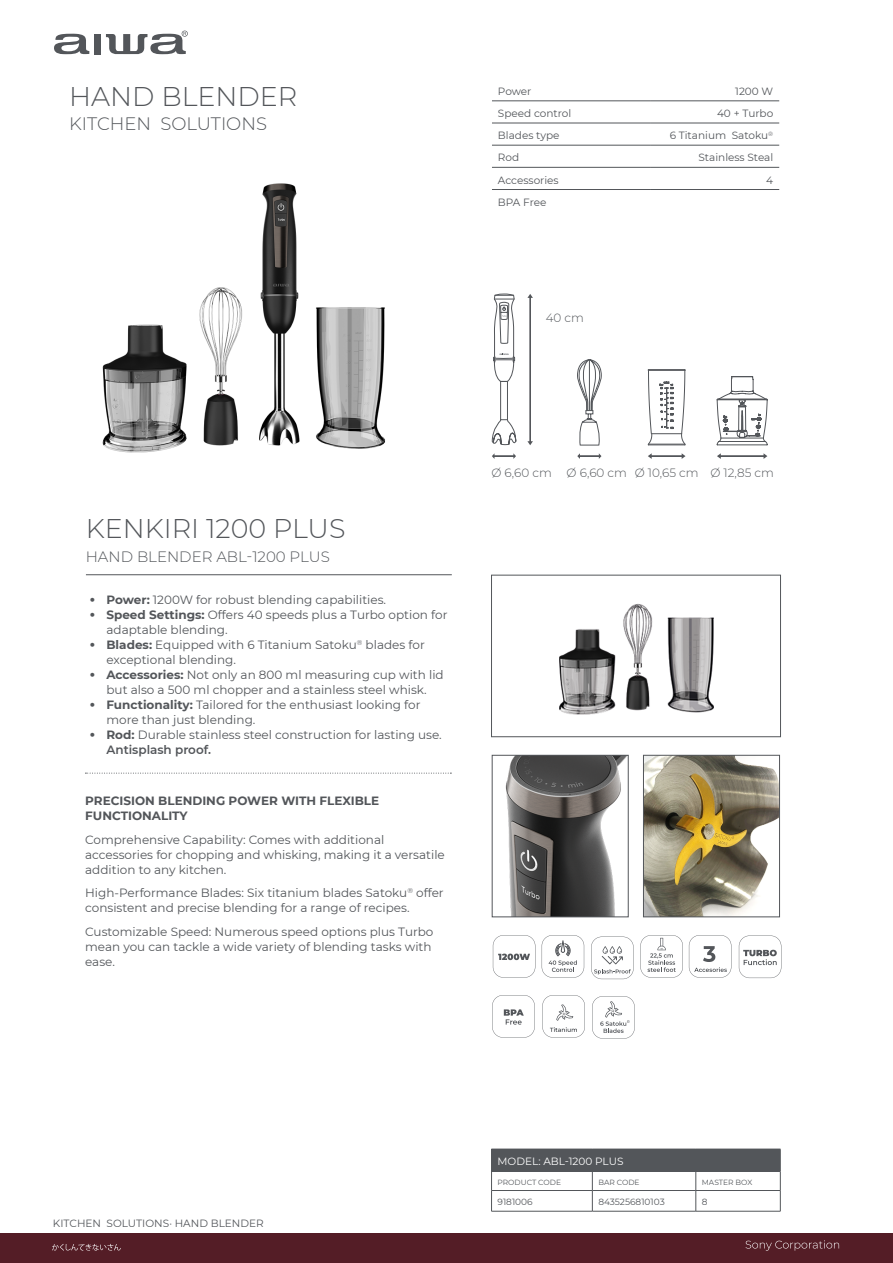
<style>
.page{position:relative;width:893px;height:1263px;background:#fff}
.page>*{position:absolute;margin:0;border:0;box-sizing:border-box;transform-origin:0 0}
.t1{font:300 27px "Montserrat";color:#53565a}
.t2{font:300 18px "Montserrat";color:#53565a}
.t3{font:300 15px "Montserrat";color:#53565a}
.t4{font:12px/15px "Montserrat";color:#53565a}
.t5{font:700 12px/15px "Montserrat";color:#53565a}
.t6{font:300 12px "Montserrat";color:#53565a}
.t7{font:10.5px "Montserrat";color:#53565a}
.t8{font:10.5px "Montserrat";color:#fff}
.t9{font:9px "Montserrat";color:#53565a}
.t10{font:7.5px "Montserrat";color:#53565a}
.s1{font-family:"Arial";font-weight:900}
.s2{font-weight:700}
.s3{font-weight:600}
</style>
<div class="page">
<div style="left:0;top:1233px;width:893px;height:30px;background:#541d26"></div>
<svg style="left:54px;top:33px;width:35px;height:21px"></svg>
<div style="left:94px;top:34px;width:7px;height:20px;background:#53565a"></div>
<svg style="left:106px;top:31px;width:82px;height:23px"></svg>
<svg style="left:52px;top:1244px;width:69px;height:7px"></svg>
<hr style="left:86px;top:574px;width:366px;height:1px;background:#53565a">
<div style="left:492px;top:1149px;width:288px;height:22px;background:#53565a"></div>
<hr style="left:491px;top:1171px;width:101px;height:1px;background:#53565a">
<hr style="left:592px;top:1171px;width:104px;height:1px;background:#53565a">
<hr style="left:696px;top:1171px;width:84px;height:1px;background:#53565a">
<hr style="left:491px;top:1190px;width:101px;height:1px;background:#53565a">
<svg style="left:491px;top:1149px;width:1px;height:62px"></svg>
<hr style="left:592px;top:1190px;width:104px;height:1px;background:#53565a">
<svg style="left:592px;top:1172px;width:1px;height:39px"></svg>
<hr style="left:696px;top:1190px;width:84px;height:1px;background:#53565a">
<svg style="left:696px;top:1172px;width:1px;height:39px"></svg>
<svg style="left:780px;top:1149px;width:1px;height:62px"></svg>
<hr style="left:491px;top:1211px;width:101px;height:1px;background:#53565a">
<hr style="left:592px;top:1211px;width:104px;height:1px;background:#53565a">
<hr style="left:696px;top:1211px;width:84px;height:1px;background:#53565a">
<img style="left:559px;top:603px;width:155px;height:112px">
<div style="left:491px;top:575px;width:290px;height:162px;border:1px solid #53565a"></div>
<img style="left:505px;top:757px;width:121px;height:158px">
<div style="left:492px;top:755px;width:136px;height:162px;border:1px solid #53565a"></div>
<img style="left:645px;top:757px;width:133px;height:158px">
<div style="left:643px;top:755px;width:137px;height:162px;border:1px solid #53565a"></div>
<svg style="left:85px;top:773px;width:366px;height:1px"></svg>
<img style="left:102px;top:183px;width:283px;height:270px">
<svg style="left:493px;top:935px;width:42px;height:43px"></svg>
<svg style="left:542px;top:935px;width:42px;height:43px"></svg>
<svg style="left:640px;top:935px;width:43px;height:43px"></svg>
<div style="left:651px;top:456px;width:32px;height:1px;border:1px solid #53565a"></div>
<svg style="left:648px;top:453px;width:4px;height:6px"></svg>
<svg style="left:682px;top:453px;width:3px;height:6px"></svg>
<div style="left:720px;top:456px;width:45px;height:1px;border:1px solid #53565a"></div>
<svg style="left:717px;top:453px;width:4px;height:6px"></svg>
<svg style="left:763px;top:453px;width:4px;height:6px"></svg>
<svg style="left:492px;top:293px;width:25px;height:166px"></svg>
<div style="left:530px;top:297px;width:1px;height:145px;border:1px solid #53565a"></div>
<svg style="left:527px;top:441px;width:6px;height:4px"></svg>
<svg style="left:527px;top:294px;width:6px;height:4px"></svg>
<hr style="left:648px;top:445px;width:37px;height:1px;background:#53565a">
<svg style="left:648px;top:369px;width:37px;height:76px"></svg>
<svg style="left:577px;top:359px;width:25px;height:100px"></svg>
<svg style="left:717px;top:376px;width:51px;height:69px"></svg>
<hr style="left:492px;top:189px;width:159px;height:1px;background:#53565a">
<hr style="left:651px;top:189px;width:128px;height:1px;background:#53565a">
<hr style="left:492px;top:101px;width:159px;height:1px;background:#53565a">
<hr style="left:651px;top:101px;width:128px;height:1px;background:#53565a">
<hr style="left:492px;top:123px;width:159px;height:1px;background:#53565a">
<hr style="left:651px;top:123px;width:128px;height:1px;background:#53565a">
<hr style="left:492px;top:145px;width:159px;height:1px;background:#53565a">
<hr style="left:651px;top:145px;width:128px;height:1px;background:#53565a">
<hr style="left:492px;top:167px;width:159px;height:1px;background:#53565a">
<hr style="left:651px;top:167px;width:128px;height:1px;background:#53565a">
<svg style="left:689px;top:935px;width:42px;height:43px"></svg>
<svg style="left:739px;top:935px;width:42px;height:43px"></svg>
<svg style="left:542px;top:995px;width:43px;height:42px"></svg>
<svg style="left:591px;top:936px;width:43px;height:43px"></svg>
<svg style="left:492px;top:995px;width:43px;height:42px"></svg>
<svg style="left:592px;top:996px;width:43px;height:43px"></svg>
<svg style="left:746px;top:1240px;width:93px;height:11px"></svg>
<h1 class="t1" style="left:69px;top:78px;width:230px">HAND BLENDER</h1>
<h2 class="t2" style="left:69px;top:112px;width:199px">KITCHEN SOLUTIONS</h2>
<p class="t7" style="left:498px;top:84px;width:35px">Power</p>
<p class="t7" style="left:735px;top:84px;width:40px">1200 W</p>
<p class="t7" style="left:498px;top:106px;width:75px">Speed control</p>
<p class="t7" style="left:717px;top:106px;width:58px">40 + Turbo</p>
<p class="t7" style="left:498px;top:128px;width:63px">Blades type</p>
<p class="t7" style="left:670px;top:128px;width:105px">6 Titanium Satoku<sup>®</sup></p>
<p class="t7" style="left:498px;top:150px;width:23px">Rod</p>
<p class="t7" style="left:698px;top:150px;width:76px">Stainless Steal</p>
<p class="t7" style="left:498px;top:173px;width:62px">Accessories</p>
<p class="t7" style="left:766px;top:173px;width:8px">4</p>
<p class="t7" style="left:498px;top:195px;width:50px">BPA Free</p>
<p class="t6" style="left:546px;top:309px;width:40px">40 cm</p>
<h1 class="t1" style="left:86px;top:510px;width:261px">KENKIRI 1200 PLUS</h1>
<p class="t3" style="left:86px;top:546px;width:246px">HAND BLENDER ABL-1200 PLUS</p>
<p class="t4" style="left:89px;top:592px;width:298px"><span class="s1">•</span> <span class="s2">Power:</span> 1200W for robust blending capabilities.</p>
<p class="t4" style="left:106px;top:607px;width:342px;text-indent:-17px"><span class="s1">•</span> <span class="s2">Speed Settings:</span> Offers 40 speeds plus a Turbo option for adaptable blending.</p>
<p class="t4" style="left:106px;top:637px;width:320px;text-indent:-17px"><span class="s1">•</span> <span class="s2">Blades:</span> Equipped with 6 Titanium Satoku<sup>®</sup> blades for exceptional blending.</p>
<p class="t4" style="left:89px;top:667px;width:356px;text-align:center"><span class="s1">•</span> <span class="s2">Accessories:</span> Not only an 800 ml measuring cup with lid but also a 500 ml chopper and a stainless steel whisk.</p>
<p class="t4" style="left:106px;top:697px;width:316px;text-indent:-17px"><span class="s1">•</span> <span class="s2">Functionality:</span> Tailored for the enthusiast looking for more than just blending.</p>
<p class="t4" style="left:106px;top:727px;width:337px;text-indent:-17px"><span class="s1">•</span> <span class="s2">Rod:</span> Durable stainless steel construction for lasting use.<br><span class="s3">Antisplash proof.</span></p>
<p class="t5" style="left:85px;top:793px;width:295px">PRECISION BLENDING POWER WITH FLEXIBLE<br>FUNCTIONALITY</p>
<p class="t4" style="left:85px;top:832px;width:361px">Comprehensive Capability: Comes with additional accessories for chopping and whisking, making it a versatile addition to any kitchen.</p>
<p class="t4" style="left:85px;top:885px;width:360px">High-Performance Blades: Six titanium blades Satoku<sup>®</sup> offer consistent and precise blending for a range of recipes.</p>
<p class="t4" style="left:85px;top:924px;width:350px">Customizable Speed: Numerous speed options plus Turbo mean you can tackle a wide variety of blending tasks with ease.</p>
<p class="t6" style="left:491px;top:465px;width:284px">Ø 6,60 cm Ø 6,60 cm Ø 10,65 cm Ø 12,85 cm</p>
<p class="t7" style="left:53px;top:1215px;width:212px">KITCHEN SOLUTIONS· HAND BLENDER</p>
<p class="t8" style="left:498px;top:1154px;width:127px">MODEL: ABL-1200 PLUS</p>
<p class="t10" style="left:498px;top:1177px;width:65px">PRODUCT CODE</p>
<p class="t10" style="left:598px;top:1177px;width:43px">BAR CODE</p>
<p class="t10" style="left:702px;top:1177px;width:52px">MASTER BOX</p>
<p class="t9" style="left:498px;top:1196px;width:37px">9181006</p>
<p class="t9" style="left:598px;top:1196px;width:68px">8435256810103</p>
<p class="t9" style="left:702px;top:1196px;width:7px">8</p>
</div>
